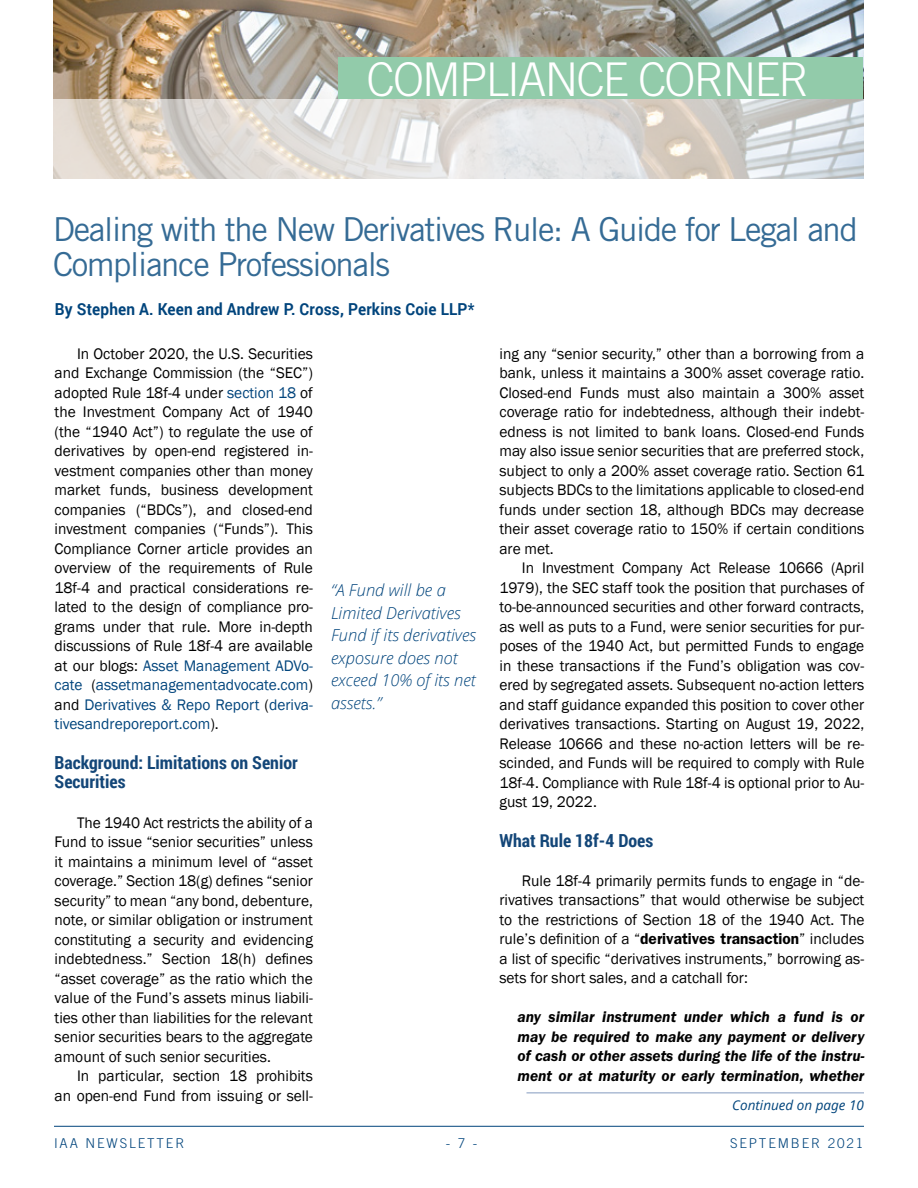
<style>
.page{position:relative;width:918px;height:1188px;background:#fff}
.page>*{position:absolute;margin:0;border:0;box-sizing:border-box;transform-origin:0 0}
.t1{font:300 46.5px "Trade Gothic";letter-spacing:-.04em;color:#fff}
.t2{font:33px/34.5px "Trade Gothic";letter-spacing:-.04em;color:#356b95}
.t3{font:700 18px/19.8px "Roboto Condensed";color:#134678}
.t4{font:italic 300 16.5px/22.5px "Open Sans";color:#00447c}
.t5{font:700 16.5px "Roboto";letter-spacing:.01em;color:#00447c;scale:.93 1}
.t6{font:15.75px/19.5px "Franklin Gothic";color:#000;text-align:justify}
.t7{font:italic 600 15.75px/19.5px "Franklin Gothic";color:#000;text-align:justify}
.t8{font:300 13.5px "Trade Gothic";letter-spacing:.14em;color:#00447c}
.t9{font:italic 13.5px "Open Sans";color:#00447c}
.s1{color:#00447c}
.s2{font-weight:600}
</style>
<div class="page">
<hr style="left:54px;top:1126px;width:810px;height:1px;background:#00447c">
<hr style="left:526px;top:1093px;width:338px;height:1px;background:#839ac0">
<img style="left:53px;top:0;width:810px;height:99px">
<div style="left:338px;top:58px;width:525px;height:41px;background:#92cbaa"></div>
<svg style="left:53px;top:99px;width:810px;height:80px;background:#dedbd6"></svg>
<h1 class="t1" style="left:367px;top:52px;width:445px">COMPLIANCE CORNER</h1>
<h2 class="t2" style="left:53px;top:212px;width:806px">Dealing with the New Derivatives Rule: A Guide for Legal and<br>Compliance Professionals</h2>
<p class="t5" style="left:55px;top:297px;width:453px">By Stephen A. Keen and Andrew P. Cross, Perkins Coie LLP*</p>
<p class="t6" style="left:55px;top:344px;width:260px;text-indent:22px">In October 2020, the U.S. Securities and Exchange Commission (the “SEC”) adopted Rule 18f-4 under <span class="s1">section 18</span> of the Investment Company Act of 1940 (the “1940 Act”) to regulate the use of derivatives by open-end registered in&shy;vestment companies other than money market funds, business development companies (“BDCs”), and closed-end investment companies (“Funds”). This Compliance Corner article provides an overview of the requirements of Rule 18f-4 and practical considerations re&shy;lated to the design of compliance pro&shy;grams under that rule. More in-depth discussions of Rule 18f-4 are available at our blogs: <span class="s1">Asset Management ADVo&shy;cate</span> (<span class="s1">assetmanagementadvocate.com</span>) and <span class="s1">Derivatives &amp; Repo Report</span> (<span class="s1">deriva&shy;tivesandreporeport.com</span>).</p>
<p class="t3" style="left:55px;top:752px;width:245px">Background: Limitations on Senior<br>Securities</p>
<p class="t6" style="left:55px;top:813px;width:260px;text-indent:22px">The 1940 Act restricts the ability of a Fund to issue “senior securities” unless it maintains a minimum level of “asset coverage.” Section 18(g) defines “senior security” to mean “any bond, debenture, note, or similar obligation or instrument constituting a security and evidencing indebtedness.” Section 18(h) defines “asset coverage” as the ratio which the value of the Fund’s assets minus liabili&shy;ties other than liabilities for the relevant senior securities bears to the aggregate amount of such senior securities.</p>
<p class="t6" style="left:55px;top:1066px;width:260px;text-align:right">In particular, section 18 prohibits<br>an open-end Fund from issuing or sell-</p>
<p class="t4" style="left:331px;top:578px;width:147px">“A Fund will be a<br>Limited Derivatives<br>Fund if its derivatives exposure does not exceed 10% of its net assets.”</p>
<p class="t6" style="left:500px;top:344px;width:366px">ing any “senior security,” other than a borrowing from a bank, unless it maintains a 300% asset coverage ratio.<br>Closed-end Funds must also maintain a 300% asset coverage ratio for indebtedness, although their indebt&shy;edness is not limited to bank loans. Closed-end Funds may also issue senior securities that are preferred stock, subject to only a 200% asset coverage ratio. Section 61 subjects BDCs to the limitations applicable to closed-end funds under section 18, although BDCs may decrease their asset coverage ratio to 150% if certain conditions are met.</p>
<p class="t6" style="left:500px;top:559px;width:366px;text-indent:22px">In Investment Company Act Release 10666 (April 1979), the SEC staff took the position that purchases of to-be-announced securities and other forward contracts, as well as puts to a Fund, were senior securities for pur&shy;poses of the 1940 Act, but permitted Funds to engage in these transactions if the Fund’s obligation was cov&shy;ered by segregated assets. Subsequent no-action letters and staff guidance expanded this position to cover other derivatives transactions. Starting on August 19, 2022, Release 10666 and these no-action letters will be re&shy;scinded, and Funds will be required to comply with Rule 18f-4. Compliance with Rule 18f-4 is optional prior to Au&shy;gust 19, 2022.</p>
<p class="t3" style="left:500px;top:830px;width:155px">What Rule 18f-4 Does</p>
<p class="t6" style="left:500px;top:871px;width:366px;text-indent:22px">Rule 18f-4 primarily permits funds to engage in “de&shy;rivatives transactions” that would otherwise be subject to the restrictions of Section 18 of the 1940 Act. The rule’s definition of a “<span class="s2">derivatives transaction</span>” includes a list of specific “derivatives instruments,” borrowing as&shy;sets for short sales, and a catchall for:</p>
<p class="t7" style="left:517px;top:1007px;width:349px">any similar instrument under which a fund is or may be required to make any payment or delivery of cash or other assets during the life of the instru&shy;ment or at maturity or early termination, whether</p>
<p class="t9" style="left:732px;top:1096px;width:133px">Continued on page 10</p>
<p class="t8" style="left:54px;top:1135px;width:132px">IAA NEWSLETTER</p>
<p class="t8" style="left:446px;top:1135px;width:33px">- 7 -</p>
<p class="t8" style="left:730px;top:1135px;width:135px">SEPTEMBER 2021</p>
</div>
